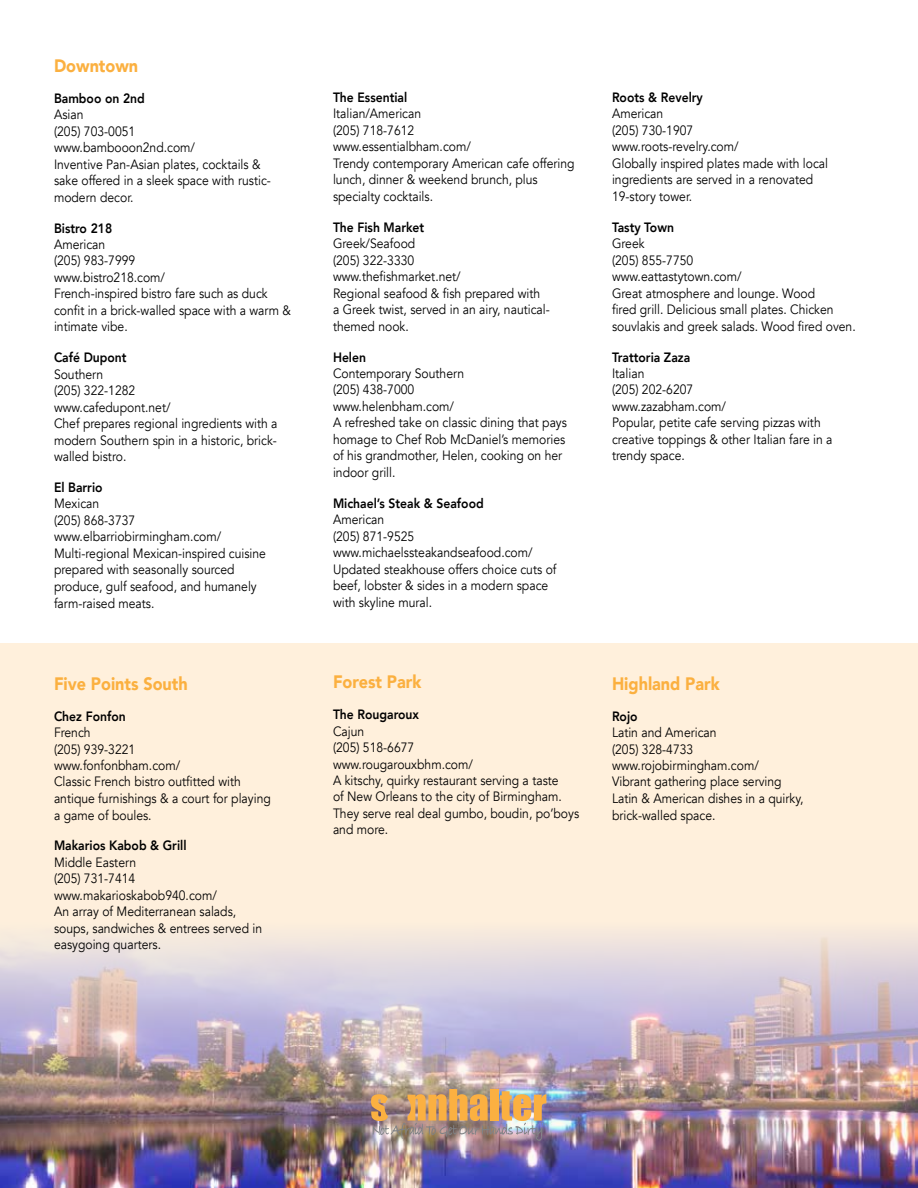
<style>
.page{position:relative;width:918px;height:1188px;background:#fff}
.page>*{position:absolute;margin:0;border:0;box-sizing:border-box;transform-origin:0 0}
.t1{font:900 18px "Avenir";color:#fbb040;scale:.9 1}
.t2{font:13.5px/16.5px "Avenir";color:#000;scale:.9 1}
.t3{font:800 13.5px "Avenir";color:#000;scale:.9 1}
</style>
<div class="page">
<div style="left:0;top:643px;width:918px;height:540px;background:#fff0dc"></div>
<img style="left:0;top:933px;width:918px;height:255px">
<img style="left:371px;top:1089px;width:175px;height:52px">
<h1 class="t1" style="left:54px;top:50px;width:95px">Downtown</h1>
<p class="t3" style="left:54px;top:88px;width:102px">Bamboo on 2nd</p>
<p class="t2" style="left:54px;top:107px;width:243px">Asian<br>(205) 703-0051 www.bambooon2nd.com/<br>Inventive Pan-Asian plates, cocktails &amp; sake offered in a sleek space with rustic&shy;modern decor.</p>
<p class="t3" style="left:54px;top:217px;width:66px">Bistro 218</p>
<p class="t2" style="left:54px;top:236px;width:265px">American<br>(205) 983-7999<br>www.bistro218.com/<br>French-inspired bistro fare such as duck confit in a brick-walled space with a warm &amp; intimate vibe.</p>
<p class="t3" style="left:54px;top:347px;width:82px">Café Dupont</p>
<p class="t2" style="left:54px;top:366px;width:250px">Southern<br>(205) 322-1282<br>www.cafedupont.net/<br>Chef prepares regional ingredients with a modern Southern spin in a historic, brick&shy;walled bistro.</p>
<p class="t3" style="left:54px;top:477px;width:56px">El Barrio</p>
<p class="t2" style="left:54px;top:496px;width:237px">Mexican<br>(205) 868-3737 www.elbarriobirmingham.com/<br>Multi-regional Mexican-inspired cuisine prepared with seasonally sourced produce, gulf seafood, and humanely farm-raised meats.</p>
<h1 class="t1" style="left:54px;top:668px;width:150px">Five Points South</h1>
<p class="t3" style="left:54px;top:705px;width:81px">Chez Fonfon</p>
<p class="t2" style="left:54px;top:724px;width:242px">French<br>(205) 939-3221<br>www.fonfonbham.com/<br>Classic French bistro outfitted with antique furnishings &amp; a court for playing a game of boules.</p>
<p class="t3" style="left:54px;top:835px;width:149px">Makarios Kabob &amp; Grill</p>
<p class="t2" style="left:54px;top:854px;width:233px">Middle Eastern<br>(205) 731-7414 www.makarioskabob940.com/<br>An array of Mediterranean salads, soups, sandwiches &amp; entrees served in easygoing quarters.</p>
<p class="t3" style="left:333px;top:87px;width:84px">The Essential</p>
<p class="t2" style="left:333px;top:106px;width:270px">Italian/American<br>(205) 718-7612<br>www.essentialbham.com/<br>Trendy contemporary American cafe offering lunch, dinner &amp; weekend brunch, plus specialty cocktails.</p>
<p class="t3" style="left:333px;top:217px;width:103px">The Fish Market</p>
<p class="t2" style="left:333px;top:236px;width:242px">Greek/Seafood<br>(205) 322-3330<br>www.thefishmarket.net/<br>Regional seafood &amp; fish prepared with a Greek twist, served in an airy, nautical&shy;themed nook.</p>
<p class="t3" style="left:333px;top:346px;width:38px">Helen</p>
<p class="t2" style="left:333px;top:365px;width:262px">Contemporary Southern<br>(205) 438-7000<br>www.helenbham.com/<br>A refreshed take on classic dining that pays homage to Chef Rob McDaniel’s memories of his grandmother, Helen, cooking on her indoor grill.</p>
<p class="t3" style="left:333px;top:493px;width:169px">Michael’s Steak &amp; Seafood</p>
<p class="t2" style="left:333px;top:512px;width:250px">American<br>(205) 871-9525 www.michaelssteakandseafood.com/<br>Updated steakhouse offers choice cuts of beef, lobster &amp; sides in a modern space with skyline mural.</p>
<h1 class="t1" style="left:333px;top:667px;width:100px">Forest Park</h1>
<p class="t3" style="left:333px;top:704px;width:97px">The Rougaroux</p>
<p class="t2" style="left:333px;top:723px;width:275px">Cajun<br>(205) 518-6677<br>www.rougarouxbhm.com/<br>A kitschy, quirky restaurant serving a taste<br>of New Orleans to the city of Birmingham.<br>They serve real deal gumbo, boudin, po’boys and more.</p>
<p class="t3" style="left:612px;top:87px;width:102px">Roots &amp; Revelry</p>
<p class="t2" style="left:612px;top:106px;width:242px">American<br>(205) 730-1907<br>www.roots-revelry.com/<br>Globally inspired plates made with local ingredients are served in a renovated<br>19-story tower.</p>
<p class="t3" style="left:612px;top:217px;width:70px">Tasty Town</p>
<p class="t2" style="left:612px;top:236px;width:272px">Greek<br>(205) 855-7750<br>www.eattastytown.com/<br>Great atmosphere and lounge. Wood<br>fired grill. Delicious small plates. Chicken souvlakis and greek salads. Wood fired oven.</p>
<p class="t3" style="left:612px;top:346px;width:89px">Trattoria Zaza</p>
<p class="t2" style="left:612px;top:365px;width:247px">Italian<br>(205) 202-6207<br>www.zazabham.com/<br>Popular, petite cafe serving pizzas with creative toppings &amp; other Italian fare in a trendy space.</p>
<h1 class="t1" style="left:612px;top:668px;width:121px">Highland Park</h1>
<p class="t3" style="left:612px;top:705px;width:30px">Rojo</p>
<p class="t2" style="left:612px;top:724px;width:214px">Latin and American<br>(205) 328-4733 www.rojobirmingham.com/<br>Vibrant gathering place serving<br>Latin &amp; American dishes in a quirky, brick-walled space.</p>
</div>
